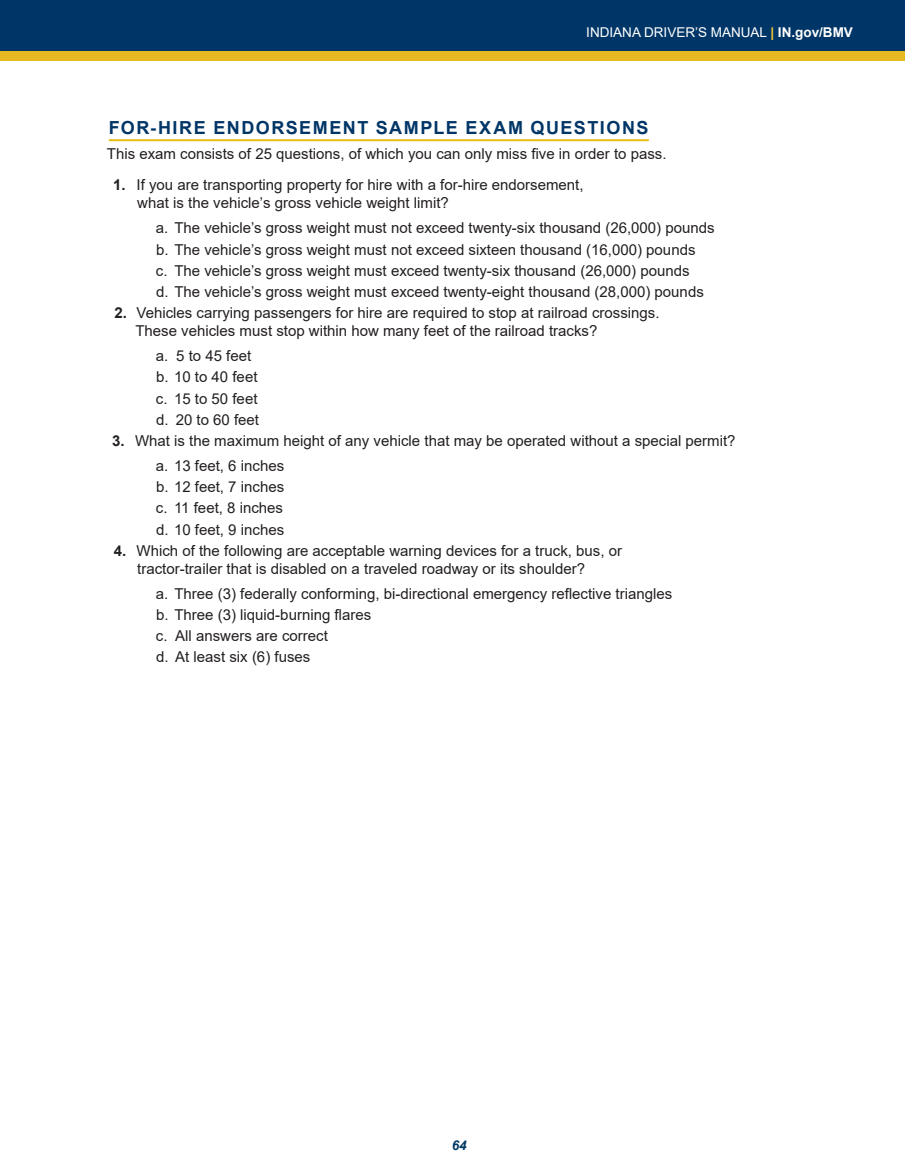
<style>
.page{position:relative;width:905px;height:1175px;background:#fff}
.page>*{position:absolute;margin:0;border:0;box-sizing:border-box;transform-origin:0 0}
.yellow_subheadline{font:700 18px "Arial";letter-spacing:.085em;color:#003667}
.Numbers{font:15px/18px "Arial";color:#231f20}
.Body_Copy{font:15px "Arial";color:#231f20}
.t1{font:13.5px "Arial";color:#fff}
.t2{font:italic 700 13.5px "Arial";color:#003863}
.s1{font-weight:700;color:#fecd33}
.s2{font-weight:700}
</style>
<div class="page">
<div style="left:0;top:0;width:904px;height:50px;background:#003667"></div>
<div style="left:0;top:51px;width:904px;height:10px;background:#e6b821"></div>
<hr style="left:109px;top:139px;width:539px;height:2px;background:#e8b809">
<p class="t1" style="left:586px;top:23px;width:268px">INDIANA DRIVER’S MANUAL <span class="s1">|</span> <span class="s2">IN.gov/BMV</span></p>
<p class="yellow_subheadline" style="left:109px;top:115px;width:541px">FOR-HIRE ENDORSEMENT SAMPLE EXAM QUESTIONS</p>
<p class="Body_Copy" style="left:107px;top:143px;width:561px">This exam consists of 25 questions, of which you can only miss five in order to pass.</p>
<p class="Numbers" style="left:137px;top:176px;width:448px;text-indent:-24px"><span class="s2">1.</span> If you are transporting property for hire with a for-hire endorsement, what is the vehicle’s gross vehicle weight limit?</p>
<p class="Numbers" style="left:156px;top:219px;width:560px">a. The vehicle’s gross weight must not exceed twenty-six thousand (26,000) pounds</p>
<p class="Numbers" style="left:156px;top:240px;width:541px">b. The vehicle’s gross weight must not exceed sixteen thousand (16,000) pounds</p>
<p class="Numbers" style="left:156px;top:261px;width:535px">c. The vehicle’s gross weight must exceed twenty-six thousand (26,000) pounds</p>
<p class="Numbers" style="left:156px;top:283px;width:549px">d. The vehicle’s gross weight must exceed twenty-eight thousand (28,000) pounds</p>
<p class="Numbers" style="left:135px;top:304px;width:525px;text-indent:-21px"><span class="s2">2.</span> Vehicles carrying passengers for hire are required to stop at railroad crossings.<br>These vehicles must stop within how many feet of the railroad tracks?</p>
<p class="Numbers" style="left:156px;top:347px;width:97px">a. 5 to 45 feet</p>
<p class="Numbers" style="left:156px;top:368px;width:103px">b. 10 to 40 feet</p>
<p class="Numbers" style="left:156px;top:389px;width:103px">c. 15 to 50 feet</p>
<p class="Numbers" style="left:156px;top:410px;width:105px">d. 20 to 60 feet</p>
<p class="Numbers" style="left:112px;top:431px;width:625px"><span class="s2">3.</span> What is the maximum height of any vehicle that may be operated without a special permit?</p>
<p class="Numbers" style="left:156px;top:456px;width:130px">a. 13 feet, 6 inches</p>
<p class="Numbers" style="left:156px;top:477px;width:129px">b. 12 feet, 7 inches</p>
<p class="Numbers" style="left:156px;top:499px;width:129px">c. 11 feet, 8 inches</p>
<p class="Numbers" style="left:156px;top:520px;width:130px">d. 10 feet, 9 inches</p>
<p class="Numbers" style="left:137px;top:541px;width:486px;text-indent:-23px"><span class="s2">4.</span> Which of the following are acceptable warning devices for a truck, bus, or tractor-trailer that is disabled on a traveled roadway or its shoulder?</p>
<p class="Numbers" style="left:156px;top:584px;width:518px">a. Three (3) federally conforming, bi-directional emergency reflective triangles</p>
<p class="Numbers" style="left:156px;top:605px;width:216px">b. Three (3) liquid-burning flares</p>
<p class="Numbers" style="left:156px;top:626px;width:173px">c. All answers are correct</p>
<p class="Numbers" style="left:156px;top:648px;width:156px">d. At least six (6) fuses</p>
<p class="t2" style="left:451px;top:1136px;width:17px">64</p>
</div>
